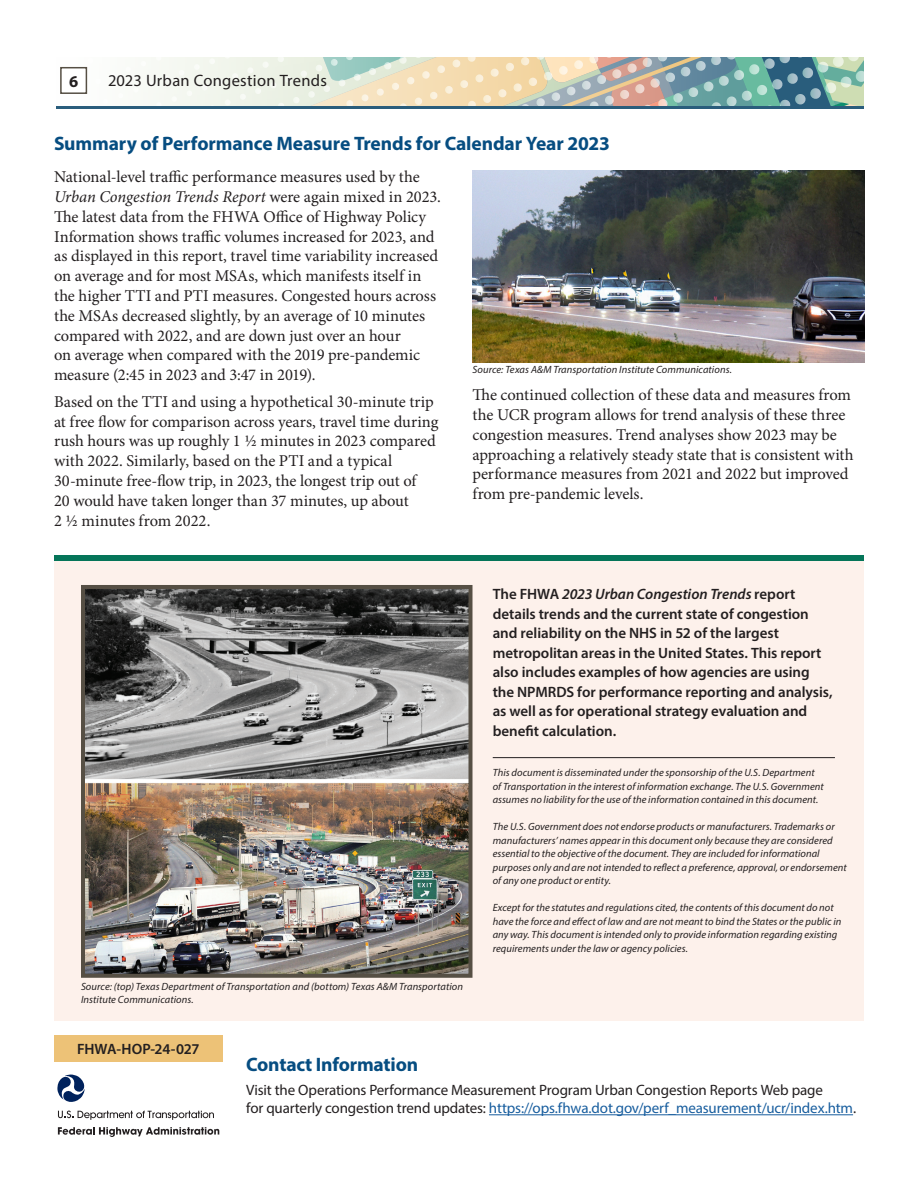
<style>
.page{position:relative;width:918px;height:1188px;background:#fff}
.page>*{position:absolute;margin:0;border:0;box-sizing:border-box;transform-origin:0 0}
.t1{font:700 19.5px "Myriad Pro";letter-spacing:-.01em;color:#064d81}
.body{font:16.5px/19.8px "Minion Pro";letter-spacing:-.005em;color:#231f20}
.t2{font:16.5px "Myriad Pro";letter-spacing:.015em;color:#231f20}
.t3{font:700 16.5px "Myriad Pro";color:#231f20}
.sidebar_copy{font:600 15px/19.5px "Myriad Pro";letter-spacing:-.005em;color:#231f20}
.alt_text{font:15px/18px "Myriad Pro";letter-spacing:-.01em;color:#231f20}
.photo_credit{font:italic 10.5px/13.5px "Myriad Pro";letter-spacing:.005em;color:#231f20}
.s1{font-style:italic}
.s2{color:#175d9e}
</style>
<div class="page">
<img style="left:472px;top:170px;width:392px;height:193px">
<div style="left:54px;top:561px;width:810px;height:460px;background:#fdf1eb"></div>
<hr style="left:493px;top:757px;width:342px;height:1px;background:#231f20">
<div style="left:54px;top:555px;width:810px;height:6px;background:#057559"></div>
<img style="left:86px;top:590px;width:382px;height:383px">
<div style="left:81px;top:585px;width:392px;height:393px;border:4px solid #564f44"></div>
<div style="left:54px;top:1035px;width:169px;height:27px;background:#edc277"></div>
<svg style="left:57px;top:1075px;width:28px;height:27px"></svg>
<svg style="left:58px;top:1111px;width:156px;height:9px"></svg>
<svg style="left:58px;top:1127px;width:161px;height:10px"></svg>
<hr style="left:489px;top:1114px;width:364px;height:1px;background:#175d9e">
<svg style="left:84px;top:57px;width:780px;height:49px"></svg>
<hr style="left:54px;top:106px;width:810px;height:3px;background:#2a5d7c">
<div style="left:60px;top:67px;width:27px;height:27px;border:2px solid #564f44"></div>
<div style="left:11px;top:13px;width:45px;height:101px;background:#fff"></div>
<p class="t3" style="left:69px;top:70px;width:11px">6</p>
<p class="t2" style="left:108px;top:70px;width:220px">2023 Urban Congestion Trends</p>
<h1 class="t1" style="left:54px;top:130px;width:557px">Summary of Performance Measure Trends for Calendar Year 2023</h1>
<p class="body" style="left:54px;top:167px;width:388px">National-level traffic performance measures used by the <span class="s1">Urban Congestion Trends Report</span> were again mixed in 2023.<br>The latest data from the FHWA Office of Highway Policy Information shows traffic volumes increased for 2023, and as displayed in this report, travel time variability increased on average and for most MSAs, which manifests itself in the higher TTI and PTI measures. Congested hours across the MSAs decreased slightly, by an average of 10 minutes compared with 2022, and are down just over an hour<br>on average when compared with the 2019 pre-pandemic measure (2:45 in 2023 and 3:47 in 2019).</p>
<p class="body" style="left:54px;top:392px;width:386px">Based on the TTI and using a hypothetical 30-minute trip at free flow for comparison across years, travel time during rush hours was up roughly 1 ½ minutes in 2023 compared with 2022. Similarly, based on the PTI and a typical 30-minute free-flow trip, in 2023, the longest trip out of<br>20 would have taken longer than 37 minutes, up about<br>2 ½ minutes from 2022.</p>
<p class="body" style="left:473px;top:385px;width:383px">The continued collection of these data and measures from the UCR program allows for trend analysis of these three congestion measures. Trend analyses show 2023 may be approaching a relatively steady state that is consistent with performance measures from 2021 and 2022 but improved from pre-pandemic levels.</p>
<p class="photo_credit" style="left:472px;top:362px;width:261px">Source: Texas A&amp;M Transportation Institute Communications.</p>
<p class="sidebar_copy" style="left:493px;top:584px;width:342px">The FHWA <span class="s1">2023 Urban Congestion Trends</span> report details trends and the current state of congestion and reliability on the NHS in 52 of the largest metropolitan areas in the United States. This report also includes examples of how agencies are using the NPMRDS for performance reporting and analysis, as well as for operational strategy evaluation and benefit calculation.</p>
<p class="photo_credit" style="left:493px;top:766px;width:333px">This document is disseminated under the sponsorship of the U.S. Department of Transportation in the interest of information exchange. The U.S. Government assumes no liability for the use of the information contained in this document.</p>
<p class="photo_credit" style="left:493px;top:820px;width:355px">The U.S. Government does not endorse products or manufacturers. Trademarks or manufacturers’ names appear in this document only because they are considered essential to the objective of the document. They are included for informational purposes only and are not intended to reflect a preference, approval, or endorsement of any one product or entity.</p>
<p class="photo_credit" style="left:493px;top:901px;width:350px">Except for the statutes and regulations cited, the contents of this document do not have the force and effect of law and are not meant to bind the States or the public in any way. This document is intended only to provide information regarding existing requirements under the law or agency policies.</p>
<p class="photo_credit" style="left:81px;top:979px;width:384px">Source: (top) Texas Department of Transportation and (bottom) Texas A&amp;M Transportation<br>Institute Communications.</p>
<p class="sidebar_copy" style="left:77px;top:1038px;width:124px">FHWA-HOP-24-027</p>
<h1 class="t1" style="left:246px;top:1051px;width:173px">Contact Information</h1>
<p class="alt_text" style="left:246px;top:1081px;width:611px">Visit the Operations Performance Measurement Program Urban Congestion Reports Web page<br>for quarterly congestion trend updates: <span class="s2">https://ops.fhwa.dot.gov/perf_measurement/ucr/index.htm</span>.</p>
</div>
